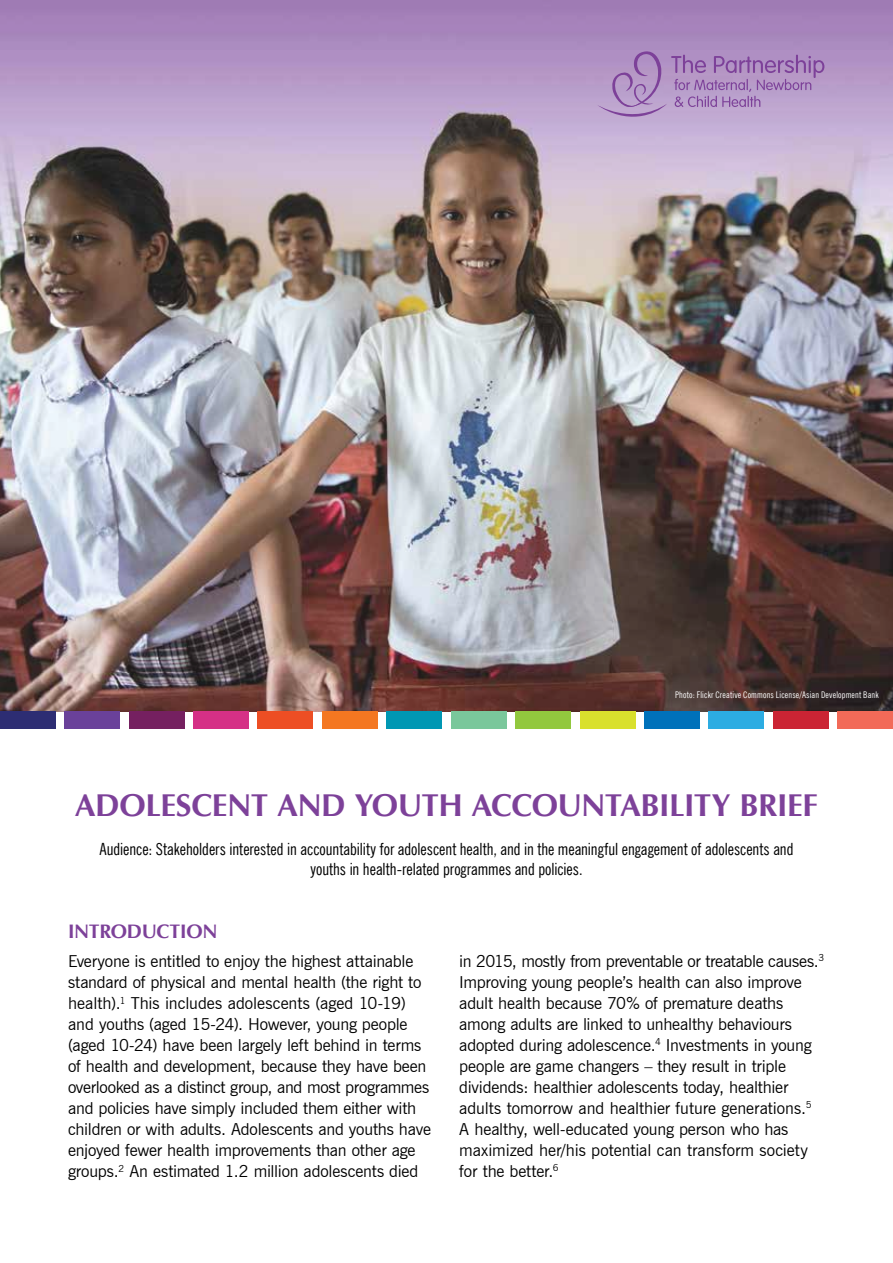
<style>
.page{position:relative;width:893px;height:1263px;background:#fff}
.page>*{position:absolute;margin:0;border:0;box-sizing:border-box;transform-origin:0 0}
.t1{font:700 31.5px "Optima";letter-spacing:-.02em;color:#7d4199}
.t2{font:700 19.5px "Optima";letter-spacing:-.015em;color:#7d4199}
.t3{font:16.5px/21px "News Gothic BT";letter-spacing:-.01em;color:#000}
.t4{font:condensed 16.5px/19.8px "News Gothic BT";color:#000;text-align:center}
.t5{font:condensed 9px "News Gothic BT";letter-spacing:.02em;color:#fff}
</style>
<div class="page">
<img style="left:0;top:0;width:893px;height:711px">
<div style="left:0;top:711px;width:55px;height:17px;background:#2d2d73"></div>
<div style="left:64px;top:711px;width:56px;height:17px;background:#6a419a"></div>
<div style="left:129px;top:711px;width:55px;height:17px;background:#752060"></div>
<div style="left:193px;top:711px;width:56px;height:17px;background:#d53086"></div>
<div style="left:258px;top:711px;width:55px;height:17px;background:#ed4e24"></div>
<div style="left:322px;top:711px;width:55px;height:17px;background:#f47721"></div>
<div style="left:387px;top:711px;width:55px;height:17px;background:#0097b3"></div>
<div style="left:451px;top:711px;width:55px;height:17px;background:#7ac79b"></div>
<div style="left:515px;top:711px;width:56px;height:17px;background:#92c83e"></div>
<div style="left:580px;top:711px;width:55px;height:17px;background:#d9e02d"></div>
<div style="left:644px;top:711px;width:56px;height:17px;background:#0071ba"></div>
<div style="left:709px;top:711px;width:55px;height:17px;background:#2cace2"></div>
<div style="left:773px;top:711px;width:55px;height:17px;background:#cb2434"></div>
<div style="left:838px;top:711px;width:55px;height:17px;background:#f26a58"></div>
<svg style="left:596px;top:51px;width:228px;height:66px;background:#af8fc2"></svg>
<p class="t5" style="left:675px;top:689px;width:205px">Photo: Flickr Creative Commons License/Asian Development Bank</p>
<h1 class="t1" style="left:75px;top:785px;width:745px">ADOLESCENT AND YOUTH ACCOUNTABILITY BRIEF</h1>
<p class="t4" style="left:100px;top:839px;width:695px">Audience: Stakeholders interested in accountability for adolescent health, and in the meaningful engagement of adolescents and youths in health-related programmes and policies.</p>
<p class="t2" style="left:68px;top:918px;width:151px">INTRODUCTION</p>
<p class="t3" style="left:68px;top:951px;width:364px">Everyone is entitled to enjoy the highest attainable standard of physical and mental health (the right to health).<sup>1</sup> This includes adolescents (aged 10-19) and youths (aged 15-24). However, young people (aged 10-24) have been largely left behind in terms of health and development, because they have been overlooked as a distinct group, and most programmes and policies have simply included them either with children or with adults. Adolescents and youths have enjoyed fewer health improvements than other age groups.<sup>2</sup> An estimated 1.2 million adolescents died</p>
<p class="t3" style="left:459px;top:950px;width:366px">in 2015, mostly from preventable or treatable causes.<sup>3<br></sup>Improving young people’s health can also improve adult health because 70% of premature deaths among adults are linked to unhealthy behaviours adopted during adolescence.<sup>4</sup> Investments in young people are game changers – they result in triple dividends: healthier adolescents today, healthier adults tomorrow and healthier future generations.<sup>5<br></sup>A healthy, well-educated young person who has maximized her/his potential can transform society for the better.<sup>6</sup></p>
</div>
